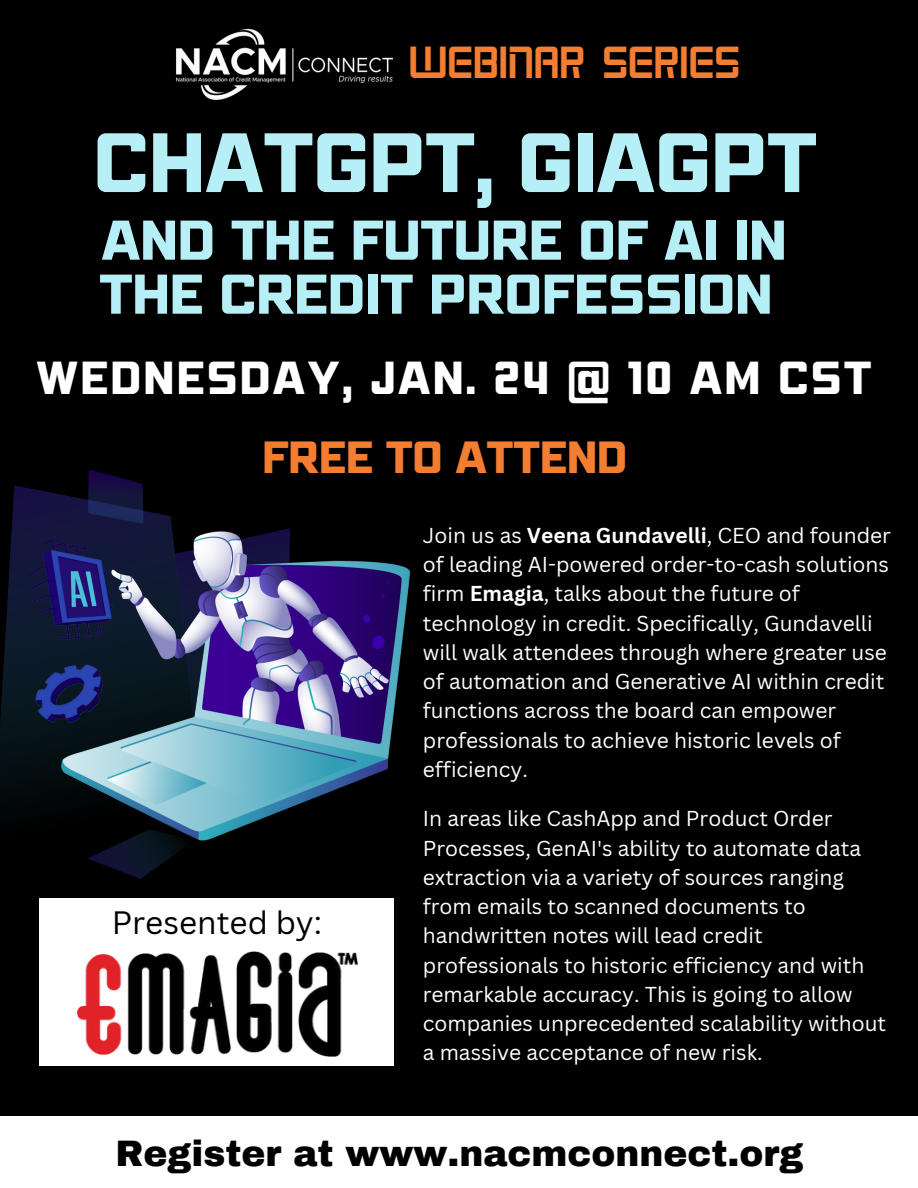
<style>
.page{position:relative;width:918px;height:1188px;background:#000}
.page>*{position:absolute;margin:0;border:0;box-sizing:border-box;transform-origin:0 0}
.t1{font:75.45px "Pattanakarn Bold Wd 3";color:#b7eff6}
.t2{font:50.25px/54px "Pattanakarn Bold Wd 3";color:#b7eff6}
.t3{font:45px "Roller";color:#f37d30}
.t4{font:41.55px "Pattanakarn Bold Wd 3";letter-spacing:.055em;color:#fff}
.t5{font:40.5px "Pattanakarn Bold Wd 3";color:#f37d30}
.t6{font:900 36px "Archivo";color:#000}
.t7{font:31.5px "Canva Sans";color:#000}
.t8{font:21px/29.2px "Canva Sans";color:#fff}
.s1{font-weight:700}
</style>
<div class="page">
<img style="left:0;top:470px;width:409px;height:409px">
<img style="left:176px;top:28px;width:217px;height:72px">
<div style="left:0;top:1116px;width:918px;height:72px;background:#fff"></div>
<div style="left:40px;top:898px;width:354px;height:168px;background:#fff"></div>
<img style="left:77px;top:952px;width:280px;height:104px">
<p class="t3" style="left:409px;top:42px;width:333px">WEBINAR SERIES</p>
<p class="t1" style="left:93px;top:122px;width:725px">CHATGPT, GIAGPT</p>
<p class="t2" style="left:100px;top:215px;width:689px">AND THE FUTURE OF AI IN<br>THE CREDIT PROFESSION</p>
<p class="t4" style="left:37px;top:356px;width:836px">WEDNESDAY, JAN. 24 @ 10 AM CST</p>
<p class="t5" style="left:262px;top:435px;width:366px">FREE TO ATTEND</p>
<p class="t7" style="left:112px;top:901px;width:212px">Presented by:</p>
<p class="t8" style="left:423px;top:520px;width:470px">Join us as <span class="s1">Veena Gundavelli</span>, CEO and founder of leading AI-powered order-to-cash solutions firm <span class="s1">Emagia</span>, talks about the future of technology in credit. Specifically, Gundavelli will walk attendees through where greater use of automation and Generative AI within credit functions across the board can empower professionals to achieve historic levels of efficiency.</p>
<p class="t8" style="left:423px;top:804px;width:465px">In areas like CashApp and Product Order Processes, GenAI's ability to automate data extraction via a variety of sources ranging from emails to scanned documents to handwritten notes will lead credit professionals to historic efficiency and with remarkable accuracy. This is going to allow companies unprecedented scalability without a massive acceptance of new risk.</p>
<p class="t6" style="left:116px;top:1134px;width:689px">Register at www.nacmconnect.org</p>
</div>
